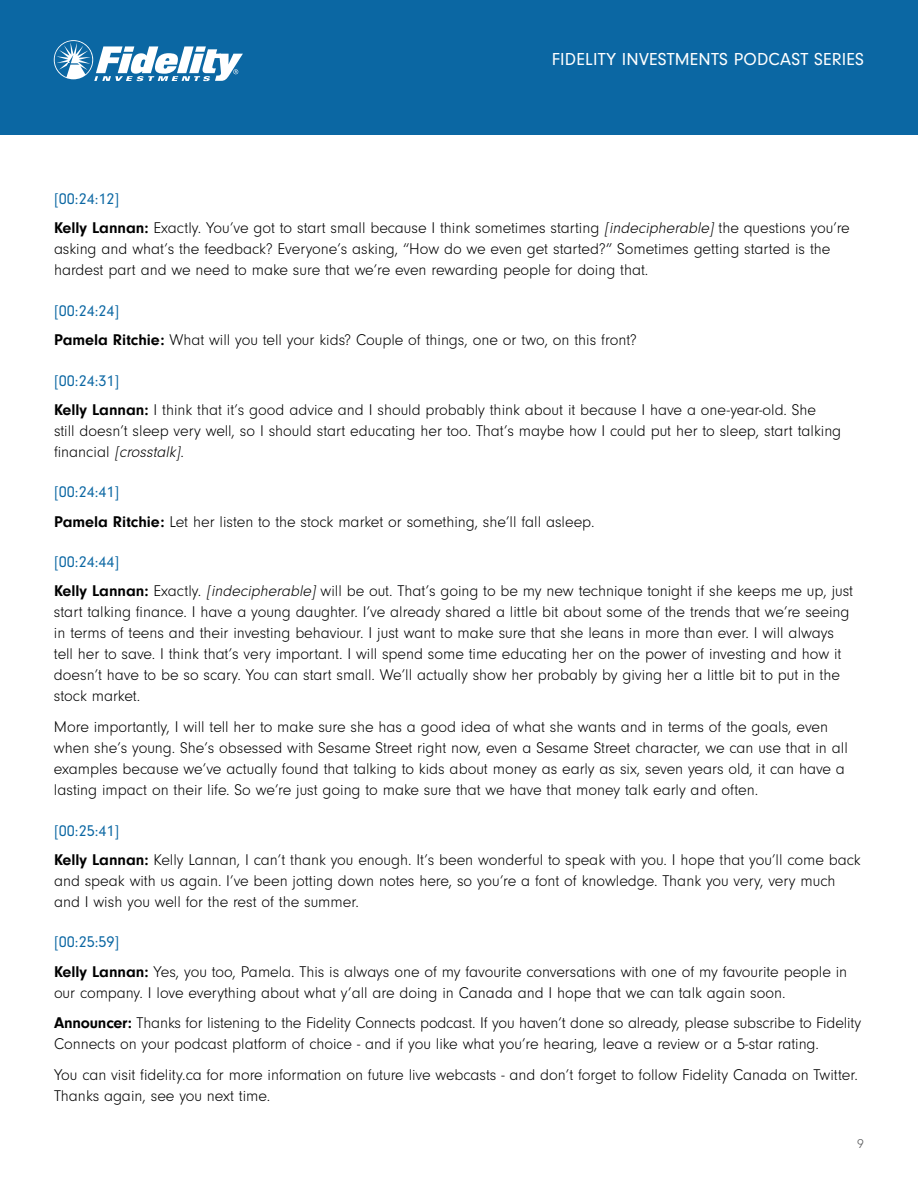
<style>
.page{position:relative;width:918px;height:1188px;background:#fff}
.page>*{position:absolute;margin:0;border:0;box-sizing:border-box;transform-origin:0 0}
.t1{font:18px "Neuzeit Gro";letter-spacing:.01em;color:#fff}
.t2{font:300 16.2px/21px "Neuzeit Gro";color:#000}
.t3{font:300 13.5px "Neuzeit Gro";color:#58595b}
.s1{font-weight:400;color:#0b67a3}
.s2{font-weight:700}
.s3{font-style:italic}
</style>
<div class="page">
<div style="left:0;top:0;width:918px;height:135px;background:#0b67a3"></div>
<svg style="left:54px;top:40px;width:189px;height:41px"></svg>
<p class="t1" style="left:552px;top:49px;width:314px">FIDELITY INVESTMENTS PODCAST SERIES</p>
<p class="t2" style="left:54px;top:185px;width:797px;line-height:29.2px"><span class="s1">[00:24:12]<br></span><span class="s2">Kelly Lannan:</span> Exactly. You’ve got to start small because I think sometimes starting <span class="s3">[indecipherable]</span> the questions you’re</p>
<p class="t2" style="left:54px;top:239px;width:778px">asking and what’s the feedback? Everyone’s asking, “How do we even get started?” Sometimes getting started is the hardest part and we need to make sure that we’re even rewarding people for doing that.</p>
<p class="t2" style="left:54px;top:296px;width:584px;line-height:29.2px"><span class="s1">[00:24:24]<br></span><span class="s2">Pamela Ritchie:</span> What will you tell your kids? Couple of things, one or two, on this front?</p>
<p class="t2" style="left:54px;top:366px;width:764px;line-height:29.2px"><span class="s1">[00:24:31]<br></span><span class="s2">Kelly Lannan:</span> I think that it’s good advice and I should probably think about it because I have a one-year-old. She</p>
<p class="t2" style="left:54px;top:420px;width:789px">still doesn’t sleep very well, so I should start educating her too. That’s maybe how I could put her to sleep, start talking f i n a n c i a l <span class="s3">[crosstalk]</span>.</p>
<p class="t2" style="left:54px;top:478px;width:542px;line-height:29.2px"><span class="s1">[00:24:41]<br></span><span class="s2">Pamela Ritchie:</span> Let her listen to the stock market or something, she’ll fall asleep.</p>
<p class="t2" style="left:54px;top:548px;width:801px;line-height:29.2px"><span class="s1">[00:24:44]<br></span><span class="s2">Kelly Lannan:</span> Exactly. <span class="s3">[indecipherable]</span> will be out. That’s going to be my new technique tonight if she keeps me up, just</p>
<p class="t2" style="left:54px;top:602px;width:797px">start talking finance. I have a young daughter. I’ve already shared a little bit about some of the trends that we’re seeing in terms of teens and their investing behaviour. I just want to make sure that she leans in more than ever. I will always tell her to save. I think that’s very important. I will spend some time educating her on the power of investing and how it doesn’t have to be so scary. You can start small. We’ll actually show her probably by giving her a little bit to put in the stock market.</p>
<p class="t2" style="left:54px;top:717px;width:795px">More importantly, I will tell her to make sure she has a good idea of what she wants and in terms of the goals, even when she’s young. She’s obsessed with Sesame Street right now, even a Sesame Street character, we can use that in all examples because we’ve actually found that talking to kids about money as early as six, seven years old, it can have a lasting impact on their life. So we’re just going to make sure that we have that money talk early and often.</p>
<p class="t2" style="left:54px;top:816px;width:808px;line-height:29.2px"><span class="s1">[00:25:41]<br></span><span class="s2">Kelly Lannan:</span> Kelly Lannan, I can’t thank you enough. It’s been wonderful to speak with you. I hope that you’ll come back</p>
<p class="t2" style="left:54px;top:870px;width:783px">and speak with us again. I’ve been jotting down notes here, so you’re a font of knowledge. Thank you very, very much and I wish you well for the rest of the summer.</p>
<p class="t2" style="left:54px;top:928px;width:795px;line-height:29.2px"><span class="s1">[00:25:59]<br></span><span class="s2">Kelly Lannan:</span> Yes, you too, Pamela. This is always one of my favourite conversations with one of my favourite people in</p>
<p class="t2" style="left:54px;top:977px;width:809px;line-height:30.8px">our company. I love everything about what y’all are doing in Canada and I hope that we can talk again soon.<br><span class="s2">Announcer:</span> Thanks for listening to the Fidelity Connects podcast. If you haven’t done so already, please subscribe to Fidelity</p>
<p class="t2" style="left:54px;top:1029px;width:806px;line-height:30.8px">Connects on your podcast platform of choice - and if you like what you’re hearing, leave a review or a 5-star rating.<br>You can visit fidelity.ca for more information on future live webcasts - and don’t forget to follow Fidelity Canada on Twitter.</p>
<p class="t2" style="left:54px;top:1086px;width:218px">Thanks again, see you next time.</p>
<p class="t3" style="left:857px;top:1137px;width:8px">9</p>
</div>
